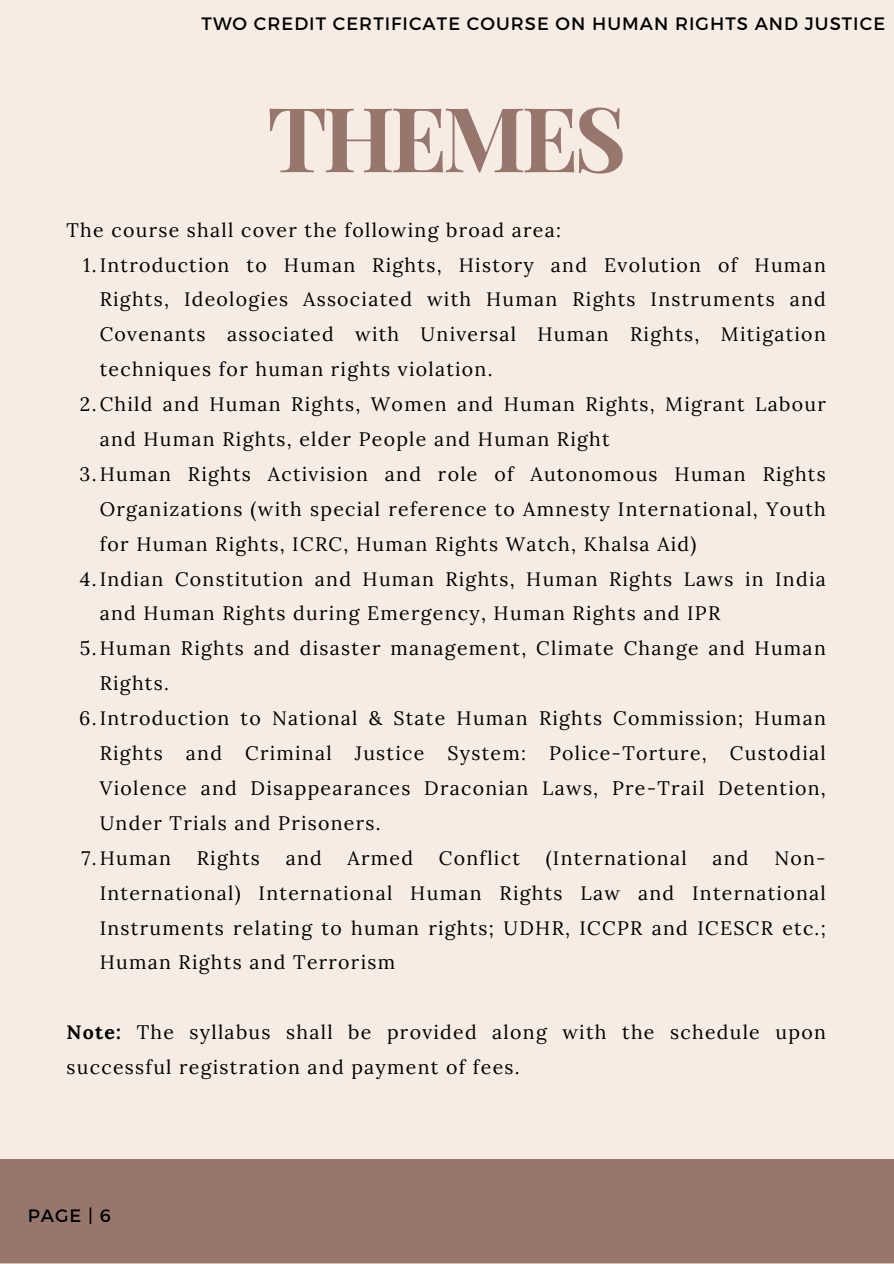
<style>
.page{position:relative;width:894px;height:1264px;background:#fff}
.page>*{position:absolute;margin:0;border:0;box-sizing:border-box;transform-origin:0 0}
.t1{font:700 89.85px "Playfair Display";letter-spacing:-.05em;color:#97766e}
.t2{font:19.5px/34.8px "Lora";letter-spacing:.065em;color:#000;text-align:justify}
.t3{font:18px "Montserrat";letter-spacing:.06em;color:#000}
.s1{font-weight:700}
</style>
<div class="page">
<div style="left:0;top:0;width:893px;height:1263px;background:#f6ece3"></div>
<div style="left:0;top:1159px;width:893px;height:104px;background:#97766e"></div>
<h2 class="t3" style="left:201px;top:12px;width:685px">TWO CREDIT CERTIFICATE COURSE ON HUMAN RIGHTS AND JUSTICE</h2>
<h2 class="t1" style="left:267px;top:75px;width:360px">THEMES</h2>
<h1 class="t2" style="left:66px;top:212px;width:496px">The course shall cover the following broad area:</h1>
<p class="t2" style="left:100px;top:247px;width:727px;text-indent:-16px">1.Introduction to Human Rights, History and Evolution of Human Rights, Ideologies Associated with Human Rights Instruments and Covenants associated with Universal Human Rights, Mitigation techniques for human rights violation.</p>
<p class="t2" style="left:100px;top:386px;width:727px;text-indent:-20px">2.Child and Human Rights, Women and Human Rights, Migrant Labour and Human Rights, elder People and Human Right</p>
<p class="t2" style="left:100px;top:456px;width:727px;text-indent:-20px">3.Human Rights Activision and role of Autonomous Human Rights Organizations (with special reference to Amnesty International, Youth for Human Rights, ICRC, Human Rights Watch, Khalsa Aid)</p>
<p class="t2" style="left:100px;top:561px;width:727px;text-indent:-20px">4.Indian Constitution and Human Rights, Human Rights Laws in India and Human Rights during Emergency, Human Rights and IPR</p>
<p class="t2" style="left:100px;top:631px;width:727px;text-indent:-20px">5.Human Rights and disaster management, Climate Change and Human<br>Rights.</p>
<p class="t2" style="left:100px;top:700px;width:727px;text-indent:-21px">6.Introduction to National &amp; State Human Rights Commission; Human Rights and Criminal Justice System: Police-Torture, Custodial Violence and Disappearances Draconian Laws, Pre-Trail Detention, Under Trials and Prisoners.</p>
<p class="t2" style="left:81px;top:840px;width:91px">7.Human</p>
<p class="t2" style="left:197px;top:840px;width:65px">Rights</p>
<p class="t2" style="left:285px;top:840px;width:38px">and</p>
<p class="t2" style="left:347px;top:840px;width:67px">Armed</p>
<p class="t2" style="left:438px;top:840px;width:83px">Conflict</p>
<p class="t2" style="left:545px;top:840px;width:142px">(International</p>
<p class="t2" style="left:712px;top:840px;width:38px">and</p>
<p class="t2" style="left:100px;top:840px;width:727px;text-indent:674px">Non-International) International Human Rights Law and International Instruments relating to human rights; UDHR, ICCPR and ICESCR etc.; Human Rights and Terrorism</p>
<p class="t2" style="left:66px;top:1014px;width:760px"><span class="s1">Note:</span> The syllabus shall be provided along with the schedule upon successful registration and payment of fees.</p>
<p class="t3" style="left:28px;top:1203px;width:84px">PAGE | 6</p>
</div>
